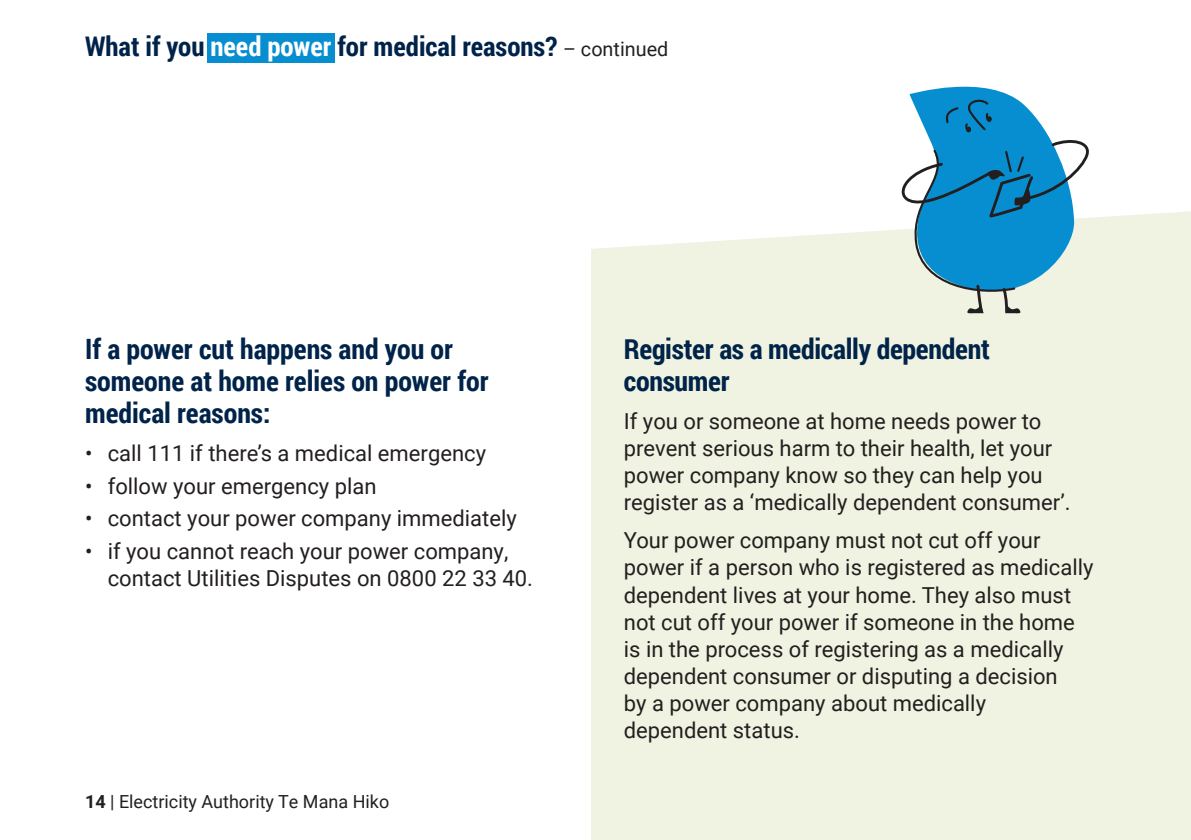
<style>
.page{position:relative;width:1191px;height:840px;background:#fff}
.page>*{position:absolute;margin:0;border:0;box-sizing:border-box;transform-origin:0 0}
.t1{font:700 28px/32px "Roboto Condensed";color:#002349}
.t2{font:700 27px "Roboto Condensed";color:#002349}
.Body{font:22px/27px "Roboto";color:#231f20}
.t3{font:18px "Roboto";color:#231f20}
.s1{color:#fff}
.s2{font-family:"Roboto";font-weight:400;font-size:19.8px;color:#231f20}
.s3{font-weight:700}
</style>
<div class="page">
<div style="left:591px;top:0;width:600px;height:839px;background:#f0f3e1"></div>
<div style="left:207px;top:0;width:984px;height:249px;background:#fff"></div>
<div style="left:207px;top:34px;width:127px;height:29px;background:#068ed0"></div>
<svg style="left:896px;top:72px;width:179px;height:177px;background:#d5ecf7"></svg>
<svg style="left:897px;top:97px;width:194px;height:217px"></svg>
<h1 class="t2" style="left:85px;top:28px;width:585px">What if you <span class="s1">need power</span> for medical reasons? <span class="s2">– continued</span></h1>
<h2 class="t1" style="left:85px;top:331px;width:405px">If a power cut happens and you or someone at home relies on power for medical reasons:</h2>
<p class="Body" style="left:85px;top:438px;width:402px">• call 111 if there’s a medical emergency</p>
<p class="Body" style="left:85px;top:471px;width:293px">• follow your emergency plan</p>
<p class="Body" style="left:85px;top:504px;width:433px">• contact your power company immediately</p>
<p class="Body" style="left:108px;top:536px;width:427px;text-indent:-23px">• if you cannot reach your power company, contact Utilities Disputes on 0800 22 33 40.</p>
<p class="t3" style="left:85px;top:788px;width:306px"><span class="s3">14</span> | Electricity Authority Te Mana Hiko</p>
<h2 class="t1" style="left:624px;top:331px;width:367px">Register as a medically dependent consumer</h2>
<p class="Body" style="left:624px;top:406px;width:448px">If you or someone at home needs power to prevent serious harm to their health, let your power company know so they can help you register as a ‘medically dependent consumer’.</p>
<p class="Body" style="left:624px;top:526px;width:471px">Your power company must not cut off your power if a person who is registered as medically dependent lives at your home. They also must not cut off your power if someone in the home is in the process of registering as a medically dependent consumer or disputing a decision<br>by a power company about medically dependent status.</p>
</div>
